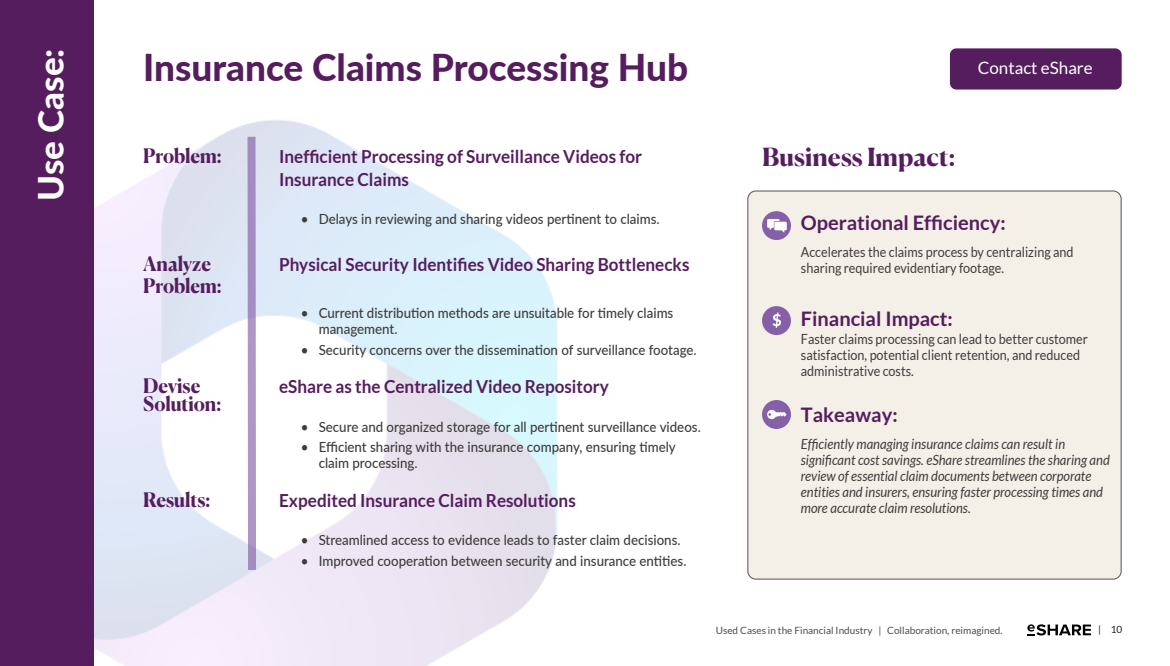
<style>
.page{position:relative;width:1170px;height:666px;background:#fff}
.page>*{position:absolute;margin:0;border:0;box-sizing:border-box;transform-origin:0 0}
.t1{font:800 37px "Lato";color:#561d5e}
.Body_Head{font:800 35px "Lato";color:#fff}
.BODY_COPY{font:700 25px "Canela";letter-spacing:-.005em;color:#561d5e}
.BODY_COPY-2{font:700 20px "Lato";color:#561d5e}
.BODY_COPY-3{font:700 20px "Canela";letter-spacing:-.005em;color:#561d5e;scale:.95 1}
.BODY_COPY-4{font:700 18px "Lato";color:#561d5e;scale:.95 1}
.Body_Head-2{font:17px "Lato";color:#fff}
.t2{font:500 14px/16px "Lato";color:#3d3d3d;scale:.95 1}
.BODY_COPY-5{font:italic 14px/16px "Lato";color:#3d3d3d;scale:.93 1}
.BODY_COPY-6{font:14px/16px "Lato";color:#3d3d3d;scale:.9 1}
.t3{font:10px "Lato";color:#4d4d4d}
.t4{font:10px "Lato";color:#231f20}
</style>
<div class="page">
<div style="left:0;top:0;width:94px;height:666px;background:#561d5e"></div>
<svg style="left:1027px;top:624px;width:64px;height:11px"></svg>
<svg style="left:247px;top:136px;width:10px;height:435px;background:#b6a5ce"></svg>
<div style="left:748px;top:191px;width:373px;height:388px;background:#f4efe7;border-radius:8px"></div>
<div style="left:748px;top:191px;width:373px;height:388px;border:1px solid #535353;border-radius:8px"></div>
<div style="left:950px;top:48px;width:172px;height:42px;background:#561d5e;border-radius:6px"></div>
<div style="left:762px;top:211px;width:29px;height:29px;background:#8560a8;border-radius:50%"></div>
<svg style="left:767px;top:219px;width:20px;height:14px"></svg>
<div style="left:762px;top:400px;width:29px;height:29px;background:#8560a8;border-radius:50%"></div>
<svg style="left:767px;top:410px;width:20px;height:9px"></svg>
<div style="left:762px;top:306px;width:29px;height:29px;background:#8560a8;border-radius:50%"></div>
<svg style="left:773px;top:313px;width:8px;height:15px"></svg>
<p class="Body_Head" style="left:25px;top:201px;width:154px;rotate:-90deg">Use Case:</p>
<p class="t1" style="left:143px;top:40px;width:547px">Insurance Claims Processing Hub</p>
<p class="BODY_COPY-3" style="left:143px;top:140px;width:84px">Problem:</p>
<p class="BODY_COPY-4" style="left:279px;top:146px;width:384px">Inefficient Processing of Surveillance Videos for</p>
<p class="BODY_COPY-4" style="left:279px;top:169px;width:138px">Insurance Claims</p>
<p class="t2" style="left:301px;top:211px;width:379px">• Delays in reviewing and sharing videos pertinent to claims.</p>
<p class="BODY_COPY-3" style="left:143px;top:248px;width:73px">Analyze</p>
<p class="BODY_COPY-4" style="left:279px;top:254px;width:433px">Physical Security Identifies Video Sharing Bottlenecks</p>
<p class="BODY_COPY-3" style="left:143px;top:270px;width:84px">Problem:</p>
<p class="t2" style="left:319px;top:305px;width:375px;text-indent:-18px">• Current distribution methods are unsuitable for timely claims management.</p>
<p class="t2" style="left:301px;top:341px;width:418px">• Security concerns over the dissemination of surveillance footage.</p>
<p class="BODY_COPY-3" style="left:143px;top:370px;width:62px">Devise</p>
<p class="BODY_COPY-4" style="left:279px;top:376px;width:349px">eShare as the Centralized Video Repository</p>
<p class="BODY_COPY-3" style="left:143px;top:388px;width:84px">Solution:</p>
<p class="t2" style="left:301px;top:418px;width:423px">• Secure and organized storage for all pertinent surveillance videos.</p>
<p class="t2" style="left:319px;top:439px;width:377px;text-indent:-18px">• Efficient sharing with the insurance company, ensuring timely claim processing.</p>
<p class="BODY_COPY-3" style="left:143px;top:484px;width:72px">Results:</p>
<p class="BODY_COPY-4" style="left:279px;top:490px;width:314px">Expedited Insurance Claim Resolutions</p>
<p class="t2" style="left:301px;top:532px;width:401px">• Streamlined access to evidence leads to faster claim decisions.</p>
<p class="t2" style="left:301px;top:552px;width:408px">• Improved cooperation between security and insurance entities.</p>
<p class="Body_Head-2" style="left:978px;top:58px;width:116px">Contact eShare</p>
<p class="BODY_COPY" style="left:762px;top:137px;width:195px">Business Impact:</p>
<p class="BODY_COPY-2" style="left:801px;top:211px;width:206px">Operational Efficiency:</p>
<p class="BODY_COPY-6" style="left:801px;top:244px;width:305px">Accelerates the claims process by centralizing and sharing required evidentiary footage.</p>
<p class="BODY_COPY-2" style="left:801px;top:307px;width:153px">Financial Impact:</p>
<p class="BODY_COPY-6" style="left:801px;top:331px;width:321px">Faster claims processing can lead to better customer satisfaction, potential client retention, and reduced administrative costs.</p>
<p class="BODY_COPY-2" style="left:801px;top:403px;width:98px">Takeaway:</p>
<p class="BODY_COPY-5" style="left:801px;top:436px;width:334px">Efficiently managing insurance claims can result in significant cost savings. eShare streamlines the sharing and review of essential claim documents between corporate entities and insurers, ensuring faster processing times and more accurate claim resolutions.</p>
<p class="t3" style="left:716px;top:625px;width:288px">Used Cases in the Financial Industry | Collaboration, reimagined.</p>
<p class="t4" style="left:1098px;top:624px;width:26px">| 10</p>
</div>
